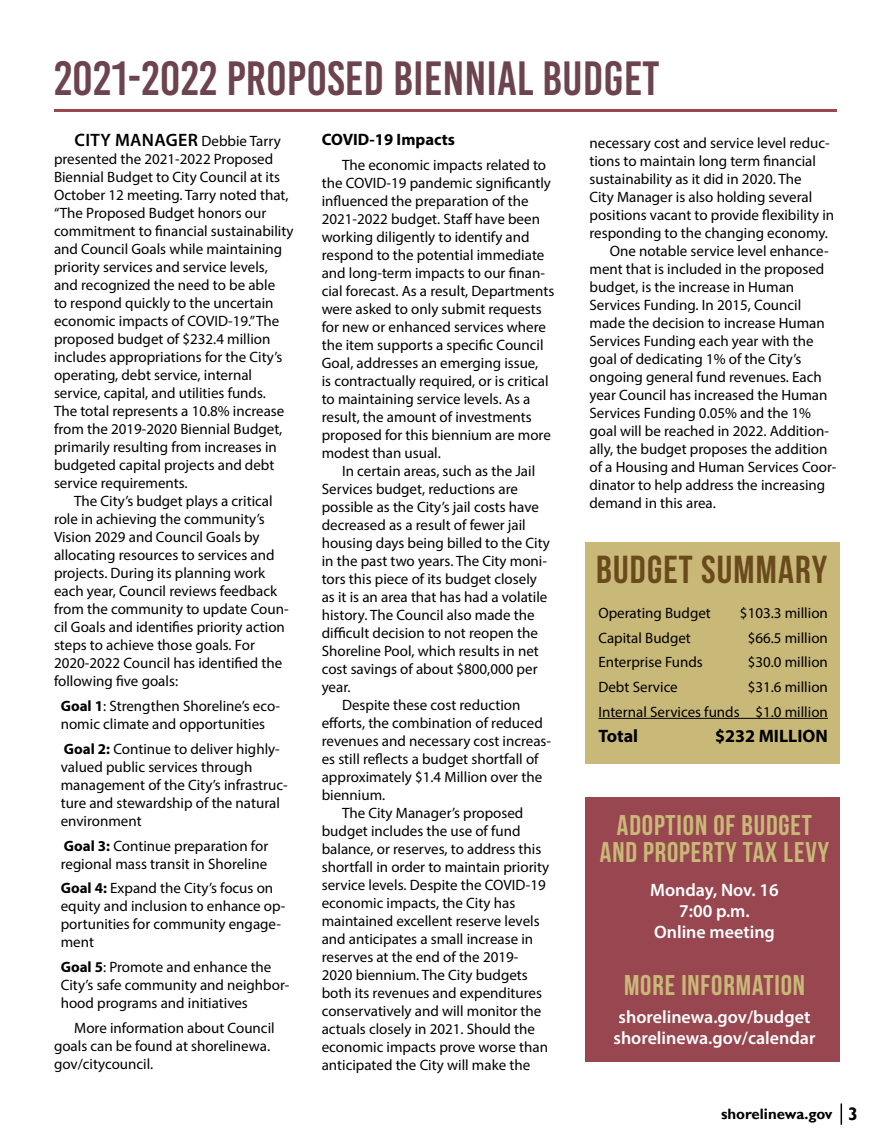
<style>
.page{position:relative;width:891px;height:1148px;background:#fff}
.page>*{position:absolute;margin:0;border:0;box-sizing:border-box;transform-origin:0 0}
.t1{font:48px "Bebas Kai";color:#6c434f}
.t2{font:39px "Bebas Neue";letter-spacing:.03em;color:#6a4a1d}
.t3{font:28.5px/27px "Bebas Neue";letter-spacing:.03em;color:#c9b978;text-align:center}
.t4{font:600 18px/21px "Myriad Pro";color:#fff;text-align:center}
.t5{font:600 18px "Myriad Pro";letter-spacing:.02em;color:#000}
.t6{font:700 18px "Myriad Pro";color:#000}
.t7{font:700 16.5px "Myriad Pro";color:#000}
.t8{font:15px/18px "Myriad Pro";color:#000}
.t9{font:700 15px "Gill Sans";color:#000}
.s1{font-weight:400;font-size:15px}
.s2{font-weight:700}
.s3{font-size:18px}
</style>
<div class="page">
<div style="left:585px;top:542px;width:255px;height:221px;background:#c9b978"></div>
<div style="left:585px;top:797px;width:255px;height:264px;background:#98464f"></div>
<hr style="left:598px;top:718px;width:230px;height:1px;background:#000">
<hr style="left:54px;top:109px;width:783px;height:3px;background:#98464f">
<svg style="left:841px;top:1103px;width:1px;height:21px"></svg>
<h1 class="t1" style="left:54px;top:52px;width:607px">2021-2022 PROPOSED BIENNIAL BUDGET</h1>
<p class="t5" style="left:74px;top:129px;width:208px">CITY MANAGER <span class="s1">Debbie Tarry</span></p>
<p class="t8" style="left:54px;top:150px;width:241px">presented the 2021-2022 Proposed Biennial Budget to City Council at its October 12 meeting. Tarry noted that, “The Proposed Budget honors our commitment to financial sustainability and Council Goals while maintaining priority services and service levels, and recognized the need to be able<br>to respond quickly to the uncertain economic impacts of COVID-19.” The proposed budget of $232.4 million includes appropriations for the City’s operating, debt service, internal service, capital, and utilities funds.<br>The total represents a 10.8% increase from the 2019-2020 Biennial Budget, primarily resulting from increases in budgeted capital projects and debt service requirements.</p>
<p class="t8" style="left:54px;top:492px;width:236px;text-indent:20px">The City’s budget plays a critical role in achieving the community’s Vision 2029 and Council Goals by allocating resources to services and projects. During its planning work each year, Council reviews feedback from the community to update Coun&shy;cil Goals and identifies priority action steps to achieve those goals. For 2020-2022 Council has identified the following five goals:</p>
<p class="t8" style="left:61px;top:697px;width:221px"><span class="s2">Goal 1</span>: Strengthen Shoreline’s eco&shy;nomic climate and opportunities</p>
<p class="t8" style="left:61px;top:739px;width:229px"><span class="s2">Goal 2:</span> Continue to deliver highly&shy;valued public services through management of the City’s infrastruc&shy;ture and stewardship of the natural environment</p>
<p class="t8" style="left:61px;top:836px;width:209px"><span class="s2">Goal 3:</span> Continue preparation for regional mass transit in Shoreline</p>
<p class="t8" style="left:61px;top:879px;width:226px"><span class="s2">Goal 4:</span> Expand the City’s focus on equity and inclusion to enhance op&shy;portunities for community engage&shy;ment</p>
<p class="t8" style="left:61px;top:958px;width:230px"><span class="s2">Goal 5</span>: Promote and enhance the<br>City’s safe community and neighbor&shy;hood programs and initiatives</p>
<p class="t8" style="left:54px;top:1018px;width:222px;text-indent:20px">More information about Council goals can be found at shorelinewa. gov/citycouncil.</p>
<p class="t7" style="left:322px;top:129px;width:135px">COVID-19 Impacts</p>
<p class="t8" style="left:322px;top:155px;width:234px;text-indent:20px">The economic impacts related to the COVID-19 pandemic significantly influenced the preparation of the 2021-2022 budget. Staff have been working diligently to identify and respond to the potential immediate and long-term impacts to our finan&shy;cial forecast. As a result, Departments were asked to only submit requests for new or enhanced services where the item supports a specific Council Goal, addresses an emerging issue,<br>is contractually required, or is critical to maintaining service levels. As a result, the amount of investments proposed for this biennium are more modest than usual.</p>
<p class="t8" style="left:342px;top:461px;width:195px">In certain areas, such as the Jail</p>
<p class="t8" style="left:322px;top:479px;width:198px">Services budget, reductions are</p>
<p class="t8" style="left:322px;top:497px;width:219px">possible as the City’s jail costs have</p>
<p class="t8" style="left:322px;top:515px;width:206px">decreased as a result of fewer jail</p>
<p class="t8" style="left:322px;top:533px;width:230px">housing days being billed to the City</p>
<p class="t8" style="left:322px;top:551px;width:227px">in the past two years. The City moni-</p>
<p class="t8" style="left:322px;top:569px;width:217px">tors this piece of its budget closely</p>
<p class="t8" style="left:322px;top:587px;width:227px">as it is an area that has had a volatile</p>
<p class="t8" style="left:322px;top:605px;width:214px">history. The Council also made the</p>
<p class="t8" style="left:322px;top:623px;width:218px">difficult decision to not reopen the</p>
<p class="t8" style="left:322px;top:641px;width:219px">Shoreline Pool, which results in net</p>
<p class="t8" style="left:322px;top:659px;width:217px">cost savings of about $800,000 per</p>
<p class="t8" style="left:322px;top:677px;width:30px">year.</p>
<p class="t8" style="left:342px;top:695px;width:180px">Despite these cost reduction</p>
<p class="t8" style="left:322px;top:713px;width:223px">efforts, the combination of reduced</p>
<p class="t8" style="left:322px;top:731px;width:231px">revenues and necessary cost increas-</p>
<p class="t8" style="left:322px;top:749px;width:218px">es still reflects a budget shortfall of</p>
<p class="t8" style="left:322px;top:767px;width:222px">approximately $1.4 Million over the</p>
<p class="t8" style="left:322px;top:785px;width:65px">biennium.</p>
<p class="t8" style="left:342px;top:803px;width:183px">The City Manager’s proposed</p>
<p class="t8" style="left:322px;top:821px;width:200px">budget includes the use of fund</p>
<p class="t8" style="left:322px;top:839px;width:221px">balance, or reserves, to address this</p>
<p class="t8" style="left:322px;top:857px;width:229px">shortfall in order to maintain priority</p>
<p class="t8" style="left:322px;top:875px;width:225px">service levels. Despite the COVID-19</p>
<p class="t8" style="left:322px;top:893px;width:195px">economic impacts, the City has</p>
<p class="t8" style="left:322px;top:911px;width:219px">maintained excellent reserve levels</p>
<p class="t8" style="left:322px;top:929px;width:213px">and anticipates a small increase in</p>
<p class="t8" style="left:322px;top:947px;width:198px">reserves at the end of the 2019-</p>
<p class="t8" style="left:322px;top:965px;width:208px">2020 biennium. The City budgets</p>
<p class="t8" style="left:322px;top:983px;width:222px">both its revenues and expenditures</p>
<p class="t8" style="left:322px;top:1001px;width:221px">conservatively and will monitor the</p>
<p class="t8" style="left:322px;top:1019px;width:215px">actuals closely in 2021. Should the</p>
<p class="t8" style="left:322px;top:1037px;width:228px">economic impacts prove worse than</p>
<p class="t8" style="left:322px;top:1055px;width:210px">anticipated the City will make the</p>
<p class="t8" style="left:590px;top:134px;width:242px">necessary cost and service level reduc-</p>
<p class="t8" style="left:590px;top:152px;width:228px">tions to maintain long term financial</p>
<p class="t8" style="left:590px;top:170px;width:214px">sustainability as it did in 2020. The</p>
<p class="t8" style="left:590px;top:188px;width:224px">City Manager is also holding several</p>
<p class="t8" style="left:590px;top:206px;width:246px">positions vacant to provide flexibility in</p>
<p class="t8" style="left:590px;top:224px;width:240px">responding to the changing economy.</p>
<p class="t8" style="left:610px;top:242px;width:220px">One notable service level enhance-</p>
<p class="t8" style="left:590px;top:260px;width:236px">ment that is included in the proposed</p>
<p class="t8" style="left:590px;top:278px;width:206px">budget, is the increase in Human</p>
<p class="t8" style="left:590px;top:296px;width:213px">Services Funding. In 2015, Council</p>
<p class="t8" style="left:590px;top:314px;width:237px">made the decision to increase Human</p>
<p class="t8" style="left:590px;top:332px;width:226px">Services Funding each year with the</p>
<p class="t8" style="left:590px;top:350px;width:213px">goal of dedicating 1% of the City’s</p>
<p class="t8" style="left:590px;top:368px;width:234px">ongoing general fund revenues. Each</p>
<p class="t8" style="left:590px;top:386px;width:239px">year Council has increased the Human</p>
<p class="t8" style="left:590px;top:404px;width:223px">Services Funding 0.05% and the 1%</p>
<p class="t8" style="left:590px;top:422px;width:241px">goal will be reached in 2022. Addition-</p>
<p class="t8" style="left:590px;top:440px;width:239px">ally, the budget proposes the addition</p>
<p class="t8" style="left:590px;top:458px;width:249px">of a Housing and Human Services Coor-</p>
<p class="t8" style="left:590px;top:476px;width:237px">dinator to help address the increasing</p>
<p class="t8" style="left:590px;top:494px;width:128px">demand in this area.</p>
<h2 class="t2" style="left:596px;top:548px;width:232px">BUDGET SUMMARY</h2>
<p class="t8" style="left:598px;top:603px;width:114px">Operating Budget</p>
<p class="t8" style="left:740px;top:603px;width:89px">$103.3 million</p>
<p class="t8" style="left:598px;top:628px;width:94px">Capital Budget</p>
<p class="t8" style="left:748px;top:628px;width:82px">$66.5 million</p>
<p class="t8" style="left:598px;top:653px;width:106px">Enterprise Funds</p>
<p class="t8" style="left:748px;top:653px;width:82px">$30.0 million</p>
<p class="t8" style="left:598px;top:678px;width:81px">Debt Service</p>
<p class="t8" style="left:598px;top:674px;width:231px;line-height:24.8px;text-align:right">$31.6 million<br>Internal Services funds $1.0 million</p>
<p class="t6" style="left:598px;top:723px;width:41px">Total</p>
<p class="t6" style="left:715px;top:723px;width:114px">$232 MILLION</p>
<h3 class="t3" style="left:600px;top:811px;width:231px">ADOPTION OF BUDGET<br>AND PROPERTY TAX LEVY</h3>
<p class="t4" style="left:650px;top:879px;width:130px">Monday, Nov. 16<br>7:00 p.m.<br>Online meeting</p>
<h3 class="t3" style="left:624px;top:971px;width:182px">MORE INFORMATION</h3>
<p class="t4" style="left:613px;top:1006px;width:203px;text-align:left">shorelinewa.gov/budget shorelinewa.gov/calendar</p>
<p class="t9" style="left:721px;top:1105px;width:139px">shorelinewa.gov <span class="s3">3</span></p>
</div>
